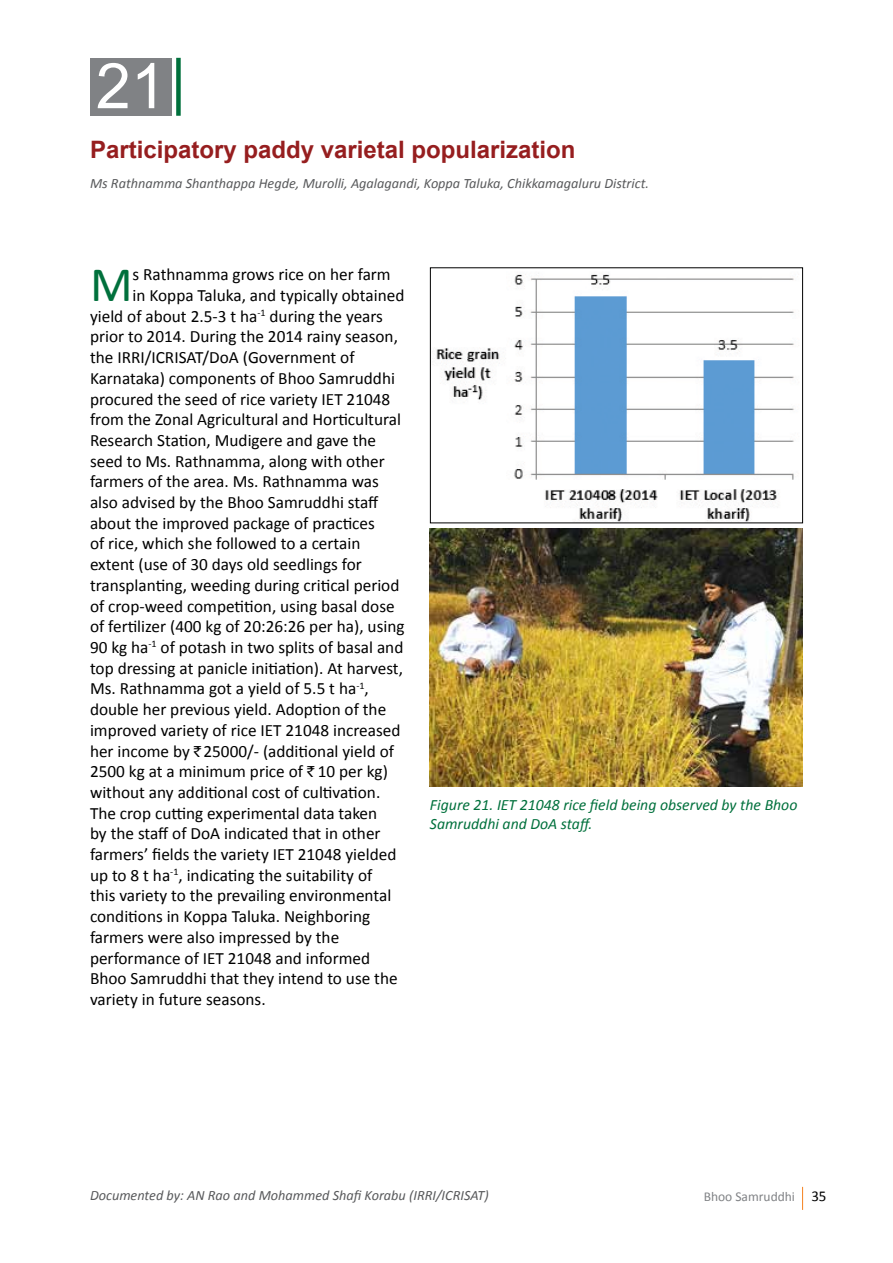
<style>
.page{position:relative;width:893px;height:1263px;background:#fff}
.page>*{position:absolute;margin:0;border:0;box-sizing:border-box;transform-origin:0 0}
.t1{font:63px "Arial";color:#fff}
.t2{font:49.8px "Calibri";color:#00703c}
.t3{font:700 24px "Arial";color:#961e1f}
.t4{font:17.25px "Calibri";color:#000}
.t5{font:italic 15.75px/18.9px "Calibri";color:#00703c}
.t6{font:italic 14.25px "Calibri";color:#58595b}
.t7{font:13.5px "Calibri";color:#808285}
.s1{font-family:"Rupee Foradian";font-size:15px}
.s2{font-size:15px;color:#000}
</style>
<div class="page">
<svg style="left:802px;top:1187px;width:1px;height:23px"></svg>
<img style="left:432px;top:274px;width:362px;height:247px">
<div style="left:430px;top:267px;width:373px;height:256px;border:1px solid #000"></div>
<img style="left:430px;top:529px;width:373px;height:257px">
<div style="left:90px;top:58px;width:82px;height:58px;background:#808285"></div>
<div style="left:176px;top:58px;width:5px;height:58px;background:#00703c"></div>
<h1 class="t1" style="left:96px;top:45px;width:72px">21</h1>
<h3 class="t3" style="left:90px;top:134px;width:487px">Participatory paddy varietal popularization</h3>
<p class="t6" style="left:90px;top:174px;width:561px">Ms Rathnamma Shanthappa Hegde, Murolli, Agalagandi, Koppa Taluka, Chikkamagaluru District.</p>
<h2 class="t2" style="left:90px;top:253px;width:44px">M</h2>
<p class="t4" style="left:133px;top:264px;width:260px">s Rathnamma grows rice on her farm</p>
<p class="t4" style="left:133px;top:284px;width:273px">in Koppa Taluka, and typically obtained</p>
<p class="t4" style="left:90px;top:305px;width:294px">yield of about 2.5-3 t ha<sup>-1</sup> during the years</p>
<p class="t4" style="left:90px;top:326px;width:309px">prior to 2014. During the 2014 rainy season,</p>
<p class="t4" style="left:90px;top:346px;width:266px">the IRRI/ICRISAT/DoA (Government of</p>
<p class="t4" style="left:90px;top:367px;width:306px">Karnataka) components of Bhoo Samruddhi</p>
<p class="t4" style="left:90px;top:388px;width:302px">procured the seed of rice variety IET 21048</p>
<p class="t4" style="left:90px;top:409px;width:313px">from the Zonal Agricultural and Horticultural</p>
<p class="t4" style="left:90px;top:429px;width:288px">Research Station, Mudigere and gave the</p>
<p class="t4" style="left:90px;top:450px;width:296px">seed to Ms. Rathnamma, along with other</p>
<p class="t4" style="left:90px;top:471px;width:290px">farmers of the area. Ms. Rathnamma was</p>
<p class="t4" style="left:90px;top:491px;width:290px">also advised by the Bhoo Samruddhi staff</p>
<p class="t4" style="left:90px;top:512px;width:286px">about the improved package of practices</p>
<p class="t4" style="left:90px;top:533px;width:272px">of rice, which she followed to a certain</p>
<p class="t4" style="left:90px;top:553px;width:273px">extent (use of 30 days old seedlings for</p>
<p class="t4" style="left:90px;top:574px;width:311px">transplanting, weeding during critical period</p>
<p class="t4" style="left:90px;top:595px;width:306px">of crop-weed competition, using basal dose</p>
<p class="t4" style="left:90px;top:616px;width:316px">of fertilizer (400 kg of 20:26:26 per ha), using</p>
<p class="t4" style="left:90px;top:636px;width:315px">90 kg ha<sup>-1</sup> of potash in two splits of basal and</p>
<p class="t4" style="left:90px;top:657px;width:315px">top dressing at panicle initiation). At harvest,</p>
<p class="t4" style="left:90px;top:678px;width:280px">Ms. Rathnamma got a yield of 5.5 t ha<sup>-1</sup>,</p>
<p class="t4" style="left:90px;top:698px;width:298px">double her previous yield. Adoption of the</p>
<p class="t4" style="left:90px;top:719px;width:312px">improved variety of rice IET 21048 increased</p>
<p class="t4" style="left:90px;top:740px;width:306px">her income by <span class="s1">`</span> 25000/- (additional yield of</p>
<p class="t4" style="left:90px;top:760px;width:299px">2500 kg at a minimum price of <span class="s1">`</span> 10 per kg)</p>
<p class="t4" style="left:90px;top:781px;width:292px">without any additional cost of cultivation.</p>
<p class="t4" style="left:90px;top:802px;width:289px">The crop cutting experimental data taken</p>
<p class="t4" style="left:90px;top:823px;width:292px">by the staff of DoA indicated that in other</p>
<p class="t4" style="left:90px;top:843px;width:308px">farmers’ fields the variety IET 21048 yielded</p>
<p class="t4" style="left:90px;top:864px;width:284px">up to 8 t ha<sup>-1</sup>, indicating the suitability of</p>
<p class="t4" style="left:90px;top:885px;width:303px">this variety to the prevailing environmental</p>
<p class="t4" style="left:90px;top:905px;width:282px">conditions in Koppa Taluka. Neighboring</p>
<p class="t4" style="left:90px;top:926px;width:251px">farmers were also impressed by the</p>
<p class="t4" style="left:90px;top:947px;width:282px">performance of IET 21048 and informed</p>
<p class="t4" style="left:90px;top:967px;width:309px">Bhoo Samruddhi that they intend to use the</p>
<p class="t4" style="left:90px;top:988px;width:177px">variety in future seasons.</p>
<p class="t5" style="left:430px;top:794px;width:369px">Figure 21. IET 21048 rice field being observed by the Bhoo<br>Samruddhi and DoA staff.</p>
<p class="t6" style="left:90px;top:1185px;width:400px">Documented by: AN Rao and Mohammed Shafi Korabu (IRRI/ICRISAT)</p>
<p class="t7" style="left:704px;top:1188px;width:124px">Bhoo Samruddhi <span class="s2">35</span></p>
</div>
